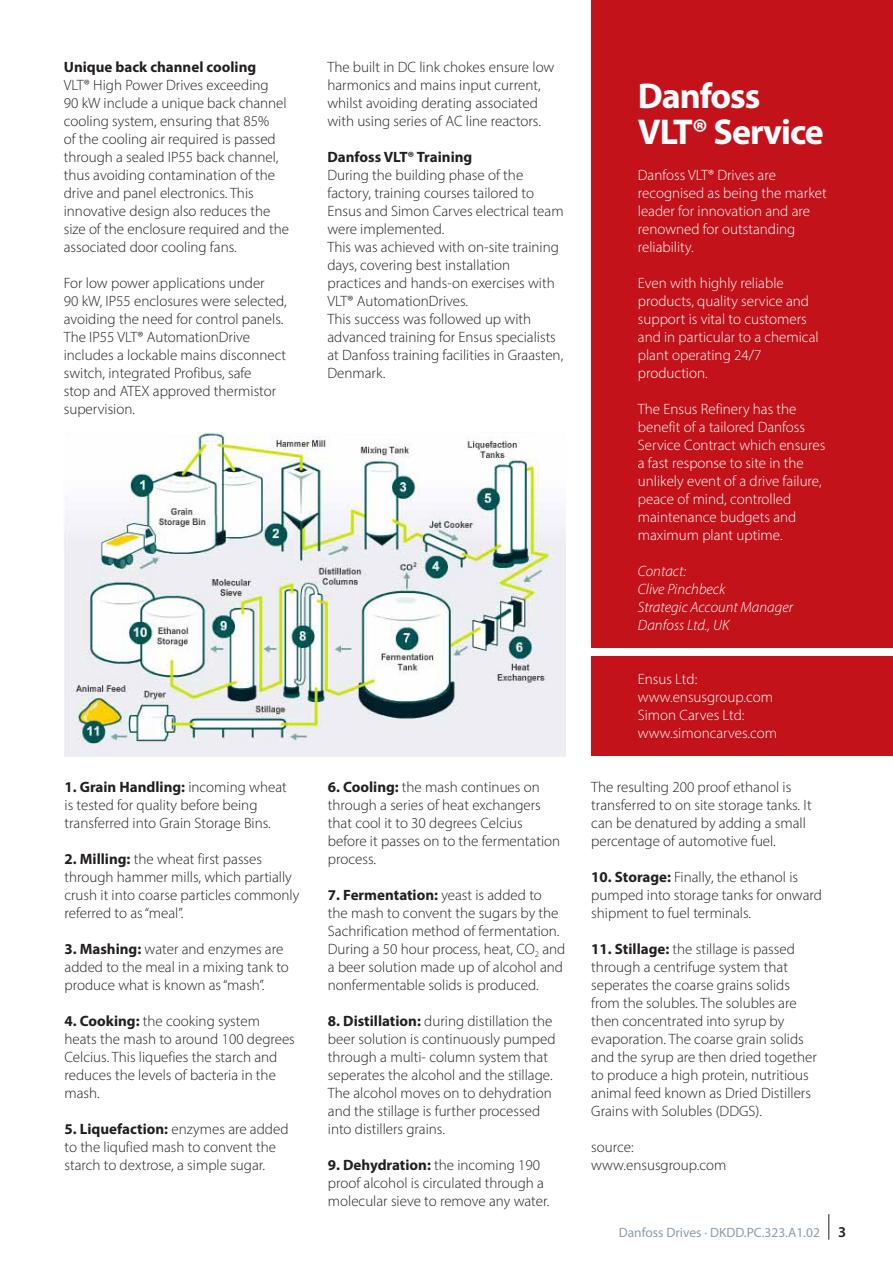
<style>
.page{position:relative;width:893px;height:1263px;background:#fff}
.page>*{position:absolute;margin:0;border:0;box-sizing:border-box;transform-origin:0 0}
.Copy{font:700 36px/36px "Myriad Pro";letter-spacing:-.03em;color:#fff}
.Copy-2{font:300 15px/18px "Myriad Pro";color:#231f20}
.Copy-3{font:300 15px/18px "Myriad Pro";color:#fff}
.Copy-4{font:italic 300 15px "Myriad Pro";color:#fff}
.Copy-5{font:700 15px "Myriad Pro";color:#231f20}
.t1{font:13.5px "Myriad Pro";color:#8a9eaa}
.s1{font-weight:700}
.s2{font-weight:600;font-size:15px;color:#231f20}
</style>
<div class="page">
<div style="left:591px;top:0;width:302px;height:756px;background:#c4121a"></div>
<div style="left:572px;top:648px;width:321px;height:8px;background:#fff"></div>
<svg style="left:828px;top:1214px;width:1px;height:25px"></svg>
<img style="left:64px;top:432px;width:502px;height:324px">
<p class="Copy-5" style="left:64px;top:57px;width:194px">Unique back channel cooling</p>
<p class="Copy-2" style="left:64px;top:76px;width:227px">VLT® High Power Drives exceeding<br>90 kW include a unique back channel cooling system, ensuring that 85%<br>of the cooling air required is passed through a sealed IP55 back channel, thus avoiding contamination of the drive and panel electronics. This innovative design also reduces the size of the enclosure required and the associated door cooling fans.</p>
<p class="Copy-2" style="left:64px;top:274px;width:224px">For low power applications under<br>90 kW, IP55 enclosures were selected, avoiding the need for control panels.<br>The IP55 VLT® AutomationDrive includes a lockable mains disconnect switch, integrated Profibus, safe<br>stop and ATEX approved thermistor supervision.</p>
<p class="Copy-2" style="left:65px;top:778px;width:224px"><span class="s1">1. Grain Handling:</span> incoming wheat is tested for quality before being transferred into Grain Storage Bins.</p>
<p class="Copy-2" style="left:65px;top:850px;width:236px"><span class="s1">2. Milling:</span> the wheat first passes through hammer mills, which partially crush it into coarse particles commonly referred to as “meal”.</p>
<p class="Copy-2" style="left:65px;top:940px;width:226px"><span class="s1">3. Mashing:</span> water and enzymes are added to the meal in a mixing tank to produce what is known as “mash”.</p>
<p class="Copy-2" style="left:65px;top:1012px;width:232px"><span class="s1">4. Cooking:</span> the cooking system heats the mash to around 100 degrees<br>Celcius. This liquefies the starch and reduces the levels of bacteria in the mash.</p>
<p class="Copy-2" style="left:65px;top:1120px;width:226px"><span class="s1">5. Liquefaction:</span> enzymes are added to the liqufied mash to convent the starch to dextrose, a simple sugar.</p>
<p class="Copy-2" style="left:327px;top:58px;width:228px">The built in DC link chokes ensure low harmonics and mains input current, whilst avoiding derating associated with using series of AC line reactors.</p>
<p class="Copy-5" style="left:327px;top:147px;width:146px">Danfoss VLT® Training</p>
<p class="Copy-2" style="left:327px;top:166px;width:238px">During the building phase of the factory, training courses tailored to<br>Ensus and Simon Carves electrical team were implemented.</p>
<p class="Copy-2" style="left:327px;top:238px;width:233px">This was achieved with on-site training days, covering best installation practices and hands-on exercises with VLT® AutomationDrives.</p>
<p class="Copy-2" style="left:327px;top:310px;width:237px">This success was followed up with advanced training for Ensus specialists at Danfoss training facilities in Graasten,<br>Denmark.</p>
<p class="Copy-2" style="left:328px;top:778px;width:234px"><span class="s1">6. Cooling:</span> the mash continues on through a series of heat exchangers that cool it to 30 degrees Celcius before it passes on to the fermentation process.</p>
<p class="Copy-2" style="left:328px;top:886px;width:239px"><span class="s1">7. Fermentation:</span> yeast is added to the mash to convent the sugars by the Sachrification method of fermentation.<br>During a 50 hour process, heat, CO<sub>2</sub> and a beer solution made up of alcohol and nonfermentable solids is produced.</p>
<p class="Copy-2" style="left:328px;top:1012px;width:229px"><span class="s1">8. Distillation:</span> during distillation the beer solution is continuously pumped through a multi- column system that seperates the alcohol and the stillage.<br>The alcohol moves on to dehydration and the stillage is further processed into distillers grains.</p>
<p class="Copy-2" style="left:328px;top:1156px;width:223px"><span class="s1">9. Dehydration:</span> the incoming 190 proof alcohol is circulated through a molecular sieve to remove any water.</p>
<p class="Copy" style="left:638px;top:77px;width:188px">Danfoss<br>VLT® Service</p>
<p class="Copy-3" style="left:638px;top:166px;width:190px">Danfoss VLT® Drives are recognised as being the market leader for innovation and are renowned for outstanding reliability.</p>
<p class="Copy-3" style="left:638px;top:274px;width:182px">Even with highly reliable products, quality service and support is vital to customers and in particular to a chemical plant operating 24/7 production.</p>
<p class="Copy-3" style="left:638px;top:400px;width:189px">The Ensus Refinery has the benefit of a tailored Danfoss<br>Service Contract which ensures a fast response to site in the unlikely event of a drive failure, peace of mind, controlled maintenance budgets and maximum plant uptime.</p>
<p class="Copy-4" style="left:638px;top:562px;width:50px">Contact:</p>
<p class="Copy-4" style="left:638px;top:580px;width:89px">Clive Pinchbeck</p>
<p class="Copy-4" style="left:638px;top:598px;width:157px">Strategic Account Manager</p>
<p class="Copy-4" style="left:638px;top:616px;width:93px">Danfoss Ltd., UK</p>
<p class="Copy-3" style="left:638px;top:670px;width:141px">Ensus Ltd: www.ensusgroup.com<br>Simon Carves Ltd: www.simoncarves.com</p>
<p class="Copy-2" style="left:591px;top:778px;width:222px">The resulting 200 proof ethanol is transferred to on site storage tanks. It can be denatured by adding a small percentage of automotive fuel.</p>
<p class="Copy-2" style="left:591px;top:868px;width:232px"><span class="s1">10. Storage:</span> Finally, the ethanol is pumped into storage tanks for onward shipment to fuel terminals.</p>
<p class="Copy-2" style="left:591px;top:940px;width:227px"><span class="s1">11. Stillage:</span> the stillage is passed through a centrifuge system that seperates the coarse grains solids from the solubles. The solubles are then concentrated into syrup by evaporation. The coarse grain solids and the syrup are then dried together to produce a high protein, nutritious animal feed known as Dried Distillers Grains with Solubles (DDGS).</p>
<p class="Copy-2" style="left:591px;top:1138px;width:137px">source: www.ensusgroup.com</p>
<p class="t1" style="left:619px;top:1224px;width:229px">Danfoss Drives · DKDD.PC.323.A1.02 <span class="s2">3</span></p>
</div>
